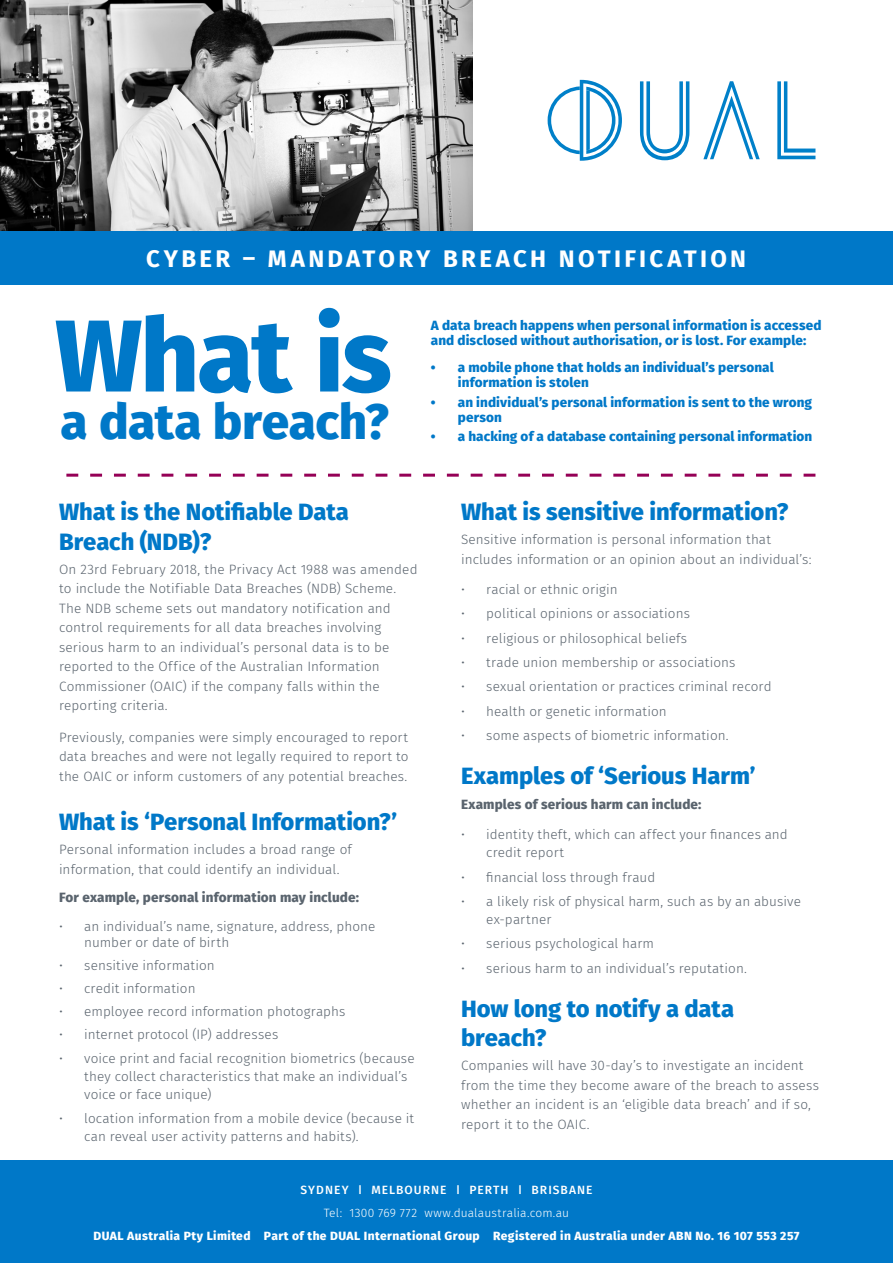
<style>
.page{position:relative;width:893px;height:1263px;background:#fff}
.page>*{position:absolute;margin:0;border:0;box-sizing:border-box;transform-origin:0 0}
.Body_Text{font:800 102px "Fira Sans";letter-spacing:-.015em;color:#0078c8}
.Body_Text-2{font:800 49.5px "Fira Sans";letter-spacing:-.01em;color:#0078c8}
.t1{font:700 24px "Fira Sans";letter-spacing:.135em;color:#fff}
.t2{font:800 23.7px/29.4px "Fira Sans";letter-spacing:-.005em;color:#0078c8}
.Body{font:300 13.5px/19.5px "Fira Sans";letter-spacing:.005em;color:#5a646e}
.Body_Text-3{font:800 13.5px/15px "Fira Sans";letter-spacing:.01em;color:#0078c8}
.Body-2{font:800 13.5px "Fira Sans";letter-spacing:.01em;color:#5a646e}
.t3{font:800 12px "Fira Sans";letter-spacing:.035em;color:#fff}
.t4{font:300 12px "Fira Sans";letter-spacing:.015em;color:#fff}
.t5{font:500 12px "Fira Sans";letter-spacing:.085em;color:#fff}
.s1{font-size:9.6px}
</style>
<div class="page">
<img style="left:0;top:0;width:472px;height:231px">
<div style="left:0;top:231px;width:893px;height:53px;background:#0078c8"></div>
<svg style="left:777px;top:81px;width:38px;height:78px"></svg>
<svg style="left:640px;top:81px;width:49px;height:79px"></svg>
<svg style="left:703px;top:81px;width:57px;height:78px"></svg>
<svg style="left:548px;top:80px;width:74px;height:81px"></svg>
<svg style="left:66px;top:474px;width:749px;height:3px"></svg>
<div style="left:0;top:1160px;width:893px;height:103px;background:#0078c8"></div>
<p class="t1" style="left:146px;top:238px;width:601px">CYBER – MANDATORY BREACH NOTIFICATION</p>
<p class="Body_Text" style="left:55px;top:267px;width:338px">What is</p>
<p class="Body_Text-2" style="left:61px;top:379px;width:330px">a data breach?</p>
<p class="Body_Text-3" style="left:431px;top:316px;width:392px">A data breach happens when personal information is accessed and disclosed without authorisation, or is lost. For example:</p>
<p class="Body_Text-3" style="left:458px;top:359px;width:317px;text-indent:-27px">• a mobile phone that holds an individual’s personal information is stolen</p>
<p class="Body_Text-3" style="left:458px;top:393px;width:356px;text-indent:-27px">• an individual’s personal information is sent to the wrong person</p>
<p class="Body_Text-3" style="left:431px;top:428px;width:383px">• a hacking of a database containing personal information</p>
<p class="t2" style="left:59px;top:495px;width:291px">What is the Notifiable Data<br>Breach (NDB)?</p>
<p class="Body" style="left:59px;top:559px;width:360px">On 23rd February 2018, the Privacy Act 1988 was amended to include the Notifiable Data Breaches (NDB) Scheme.<br>The NDB scheme sets out mandatory notification and control requirements for all data breaches involving serious harm to an individual’s personal data is to be reported to the Office of the Australian Information Commissioner (OAIC) if the company falls within the reporting criteria.</p>
<p class="Body" style="left:59px;top:727px;width:351px;text-align:justify">Previously, companies were simply encouraged to report data breaches and were not legally required to report to the OAIC or inform customers of any potential breaches.</p>
<p class="t2" style="left:59px;top:805px;width:340px">What is ‘Personal Information?’</p>
<p class="Body" style="left:59px;top:840px;width:294px">Personal information includes a broad range of information, that could identify an individual.</p>
<p class="Body-2" style="left:59px;top:886px;width:301px">For example, personal information may include:</p>
<p class="Body" style="left:84px;top:918px;width:293px;line-height:16.5px;text-indent:-25px">• an individual’s name, signature, address, phone number or date of birth</p>
<p class="Body" style="left:59px;top:955px;width:157px">• sensitive information</p>
<p class="Body" style="left:59px;top:978px;width:138px">• credit information</p>
<p class="Body" style="left:59px;top:1001px;width:288px">• employee record information photographs</p>
<p class="Body" style="left:59px;top:1024px;width:221px">• internet protocol (IP) addresses</p>
<p class="Body" style="left:84px;top:1049px;width:332px;line-height:18px;text-indent:-25px">• voice print and facial recognition biometrics (because they collect characteristics that make an individual’s voice or face unique)</p>
<p class="Body" style="left:84px;top:1110px;width:331px;line-height:18px;text-indent:-25px">• location information from a mobile device (because it can reveal user activity patterns and habits).</p>
<p class="t2" style="left:461px;top:495px;width:329px">What is sensitive information?</p>
<p class="Body" style="left:461px;top:530px;width:352px">Sensitive information is personal information that includes information or an opinion about an individual’s:</p>
<p class="Body" style="left:461px;top:579px;width:158px">• racial or ethnic origin</p>
<p class="Body" style="left:461px;top:604px;width:230px">• political opinions or associations</p>
<p class="Body" style="left:461px;top:628px;width:228px">• religious or philosophical beliefs</p>
<p class="Body" style="left:461px;top:652px;width:276px">• trade union membership or associations</p>
<p class="Body" style="left:461px;top:677px;width:312px">• sexual orientation or practices criminal record</p>
<p class="Body" style="left:461px;top:701px;width:207px">• health or genetic information</p>
<p class="Body" style="left:461px;top:725px;width:269px">• some aspects of biometric information.</p>
<p class="t2" style="left:461px;top:759px;width:296px">Examples of ‘Serious Harm’</p>
<p class="Body-2" style="left:461px;top:793px;width:242px">Examples of serious harm can include:</p>
<p class="Body" style="left:486px;top:825px;width:303px;line-height:18px;text-indent:-25px">• identity theft, which can affect your finances and credit report</p>
<p class="Body" style="left:461px;top:867px;width:196px">• financial loss through fraud</p>
<p class="Body" style="left:486px;top:892px;width:316px;line-height:18px;text-indent:-25px">• a likely risk of physical harm, such as by an abusive ex-partner</p>
<p class="Body" style="left:461px;top:934px;width:195px">• serious psychological harm</p>
<p class="Body" style="left:461px;top:958px;width:287px">• serious harm to an individual’s reputation.</p>
<p class="t2" style="left:461px;top:992px;width:274px">How long to notify a data breach?</p>
<p class="Body" style="left:461px;top:1055px;width:359px">Companies will have 30-day’s to investigate an incident from the time they become aware of the breach to assess whether an incident is an ‘eligible data breach’ and if so, report it to the OAIC.</p>
<p class="t5" style="left:300px;top:1180px;width:294px">SYDNEY <span class="s1">|</span> MELBOURNE <span class="s1">|</span> PERTH <span class="s1">|</span> BRISBANE</p>
<p class="t4" style="left:324px;top:1204px;width:247px">Tel: 1300 769 772 www.dualaustralia.com.au</p>
<p class="t3" style="left:93px;top:1225px;width:708px">DUAL Australia Pty Limited Part of the DUAL International Group Registered in Australia under ABN No. 16 107 553 257</p>
</div>
